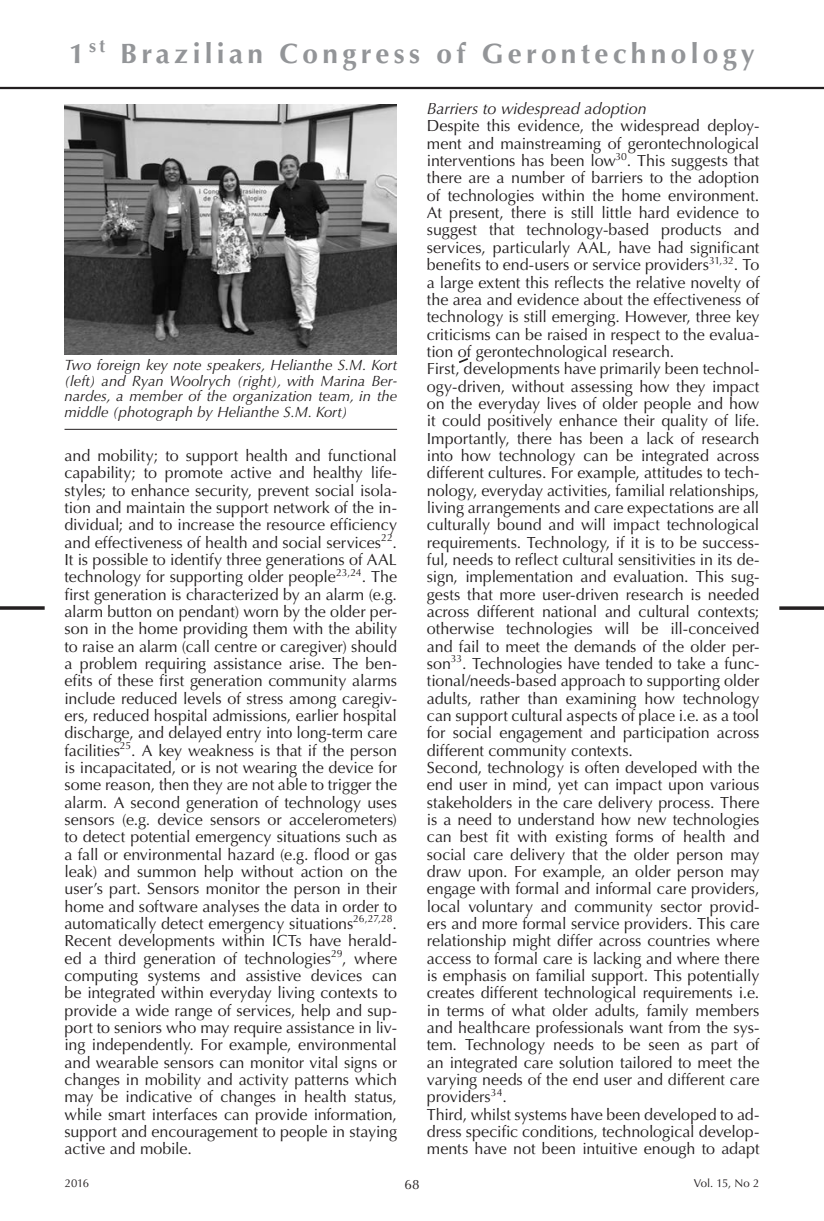
<style>
.page{position:relative;width:824px;height:1221px;background:#fff}
.page>*{position:absolute;margin:0;border:0;box-sizing:border-box;transform-origin:0 0}
.t1{font:700 28px "Optima LT Std";letter-spacing:.155em;color:#939598}
.t2{font:16.1px/17.3px "Optima LT Std";letter-spacing:-.005em;color:#231f20;text-align:justify}
.t3{font:italic 16.1px "Optima LT Std";letter-spacing:-.005em;color:#231f20}
.t4{font:italic 14.88px/15.8px "Optima LT Std";color:#231f20;text-align:justify}
.t5{font:13.47px "Optima LT Std";color:#231f20}
.t6{font:11.38px "Optima LT Std";letter-spacing:-.02em;color:#231f20}
</style>
<div class="page">
<hr style="left:0;top:87px;width:823px;height:2px;background:#231f20">
<hr style="left:0;top:606px;width:45px;height:3px;background:#231f20">
<svg style="left:779px;top:606px;width:44px;height:4px"></svg>
<img style="left:64px;top:104px;width:333px;height:250px">
<hr style="left:64px;top:429px;width:333px;height:1px;background:#231f20">
<svg style="left:459px;top:358px;width:9px;height:5px"></svg>
<h1 class="t1" style="left:69px;top:37px;width:687px">1<sup>st</sup> Brazilian Congress of Gerontechnology</h1>
<p class="t4" style="left:64px;top:357px;width:334px">Two foreign key note speakers, Helianthe S.M. Kort (left) and Ryan Woolrych (right), with Marina Ber&shy;nardes, a member of the organization team, in the middle (photograph by Helianthe S.M. Kort)</p>
<p class="t2" style="left:64px;top:447px;width:334px">and mobility; to support health and functional capability; to promote active and healthy life&shy;styles; to enhance security, prevent social isola&shy;tion and maintain the support network of the in&shy;dividual; and to increase the resource efficiency and effectiveness of health and social services<sup>22</sup>.<br>It is possible to identify three generations of AAL technology for supporting older people<sup>23,24</sup>. The first generation is characterized by an alarm (e.g. alarm button on pendant) worn by the older per&shy;son in the home providing them with the ability to raise an alarm (call centre or caregiver) should a problem requiring assistance arise. The ben&shy;efits of these first generation community alarms include reduced levels of stress among caregiv&shy;ers, reduced hospital admissions, earlier hospital discharge, and delayed entry into long-term care facilities<sup>25</sup>. A key weakness is that if the person is incapacitated, or is not wearing the device for some reason, then they are not able to trigger the alarm. A second generation of technology uses sensors (e.g. device sensors or accelerometers) to detect potential emergency situations such as a fall or environmental hazard (e.g. flood or gas leak) and summon help without action on the user’s part. Sensors monitor the person in their home and software analyses the data in order to automatically detect emergency situations<sup>26,27,28</sup>.<br>Recent developments within ICTs have herald&shy;ed a third generation of technologies<sup>29</sup>, where computing systems and assistive devices can be integrated within everyday living contexts to provide a wide range of services, help and sup&shy;port to seniors who may require assistance in liv&shy;ing independently. For example, environmental and wearable sensors can monitor vital signs or changes in mobility and activity patterns which may be indicative of changes in health status, while smart interfaces can provide information, support and encouragement to people in staying active and mobile.</p>
<p class="t3" style="left:427px;top:99px;width:221px">Barriers to widespread adoption</p>
<p class="t2" style="left:427px;top:118px;width:334px;text-align:left">Despite this evidence, the widespread deploy&shy;ment and mainstreaming of gerontechnological interventions has been low<sup>30</sup>. This suggests that there are a number of barriers to the adoption of technologies within the home environment.<br>At present, there is still little hard evidence to suggest that technology-based products and services, particularly AAL, have had significant benefits to end-users or service providers<sup>31,32</sup>. To a large extent this reflects the relative novelty of the area and evidence about the effectiveness of technology is still emerging. However, three key criticisms can be raised in respect to the evalua&shy;tion of gerontechnological research.<br>First, developments have primarily been technol&shy;ogy-driven, without assessing how they impact on the everyday lives of older people and how it could positively enhance their quality of life.<br>Importantly, there has been a lack of research into how technology can be integrated across different cultures. For example, attitudes to tech&shy;nology, everyday activities, familial relationships, living arrangements and care expectations are all culturally bound and will impact technological requirements. Technology, if it is to be success&shy;ful, needs to reflect cultural sensitivities in its de&shy;sign, implementation and evaluation. This sug&shy;gests that more user-driven research is needed across different national and cultural contexts; otherwise technologies will be ill-conceived and fail to meet the demands of the older per&shy;son<sup>33</sup>. Technologies have tended to take a func&shy;tional/needs-based approach to supporting older adults, rather than examining how technology can support cultural aspects of place i.e. as a tool for social engagement and participation across different community contexts.<br>Second, technology is often developed with the end user in mind, yet can impact upon various stakeholders in the care delivery process. There is a need to understand how new technologies can best fit with existing forms of health and social care delivery that the older person may draw upon. For example, an older person may engage with formal and informal care providers, local voluntary and community sector provid&shy;ers and more formal service providers. This care relationship might differ across countries where access to formal care is lacking and where there is emphasis on familial support. This potentially creates different technological requirements i.e. in terms of what older adults, family members and healthcare professionals want from the sys&shy;tem. Technology needs to be seen as part of an integrated care solution tailored to meet the varying needs of the end user and different care providers<sup>34</sup>.<br>Third, whilst systems have been developed to ad&shy;dress specific conditions, technological develop&shy;ments have not been intuitive enough to adapt</p>
<p class="t6" style="left:65px;top:1176px;width:26px">2016</p>
<p class="t5" style="left:404px;top:1176px;width:16px">68</p>
<p class="t6" style="left:693px;top:1176px;width:67px">Vol. 15, No 2</p>
</div>
